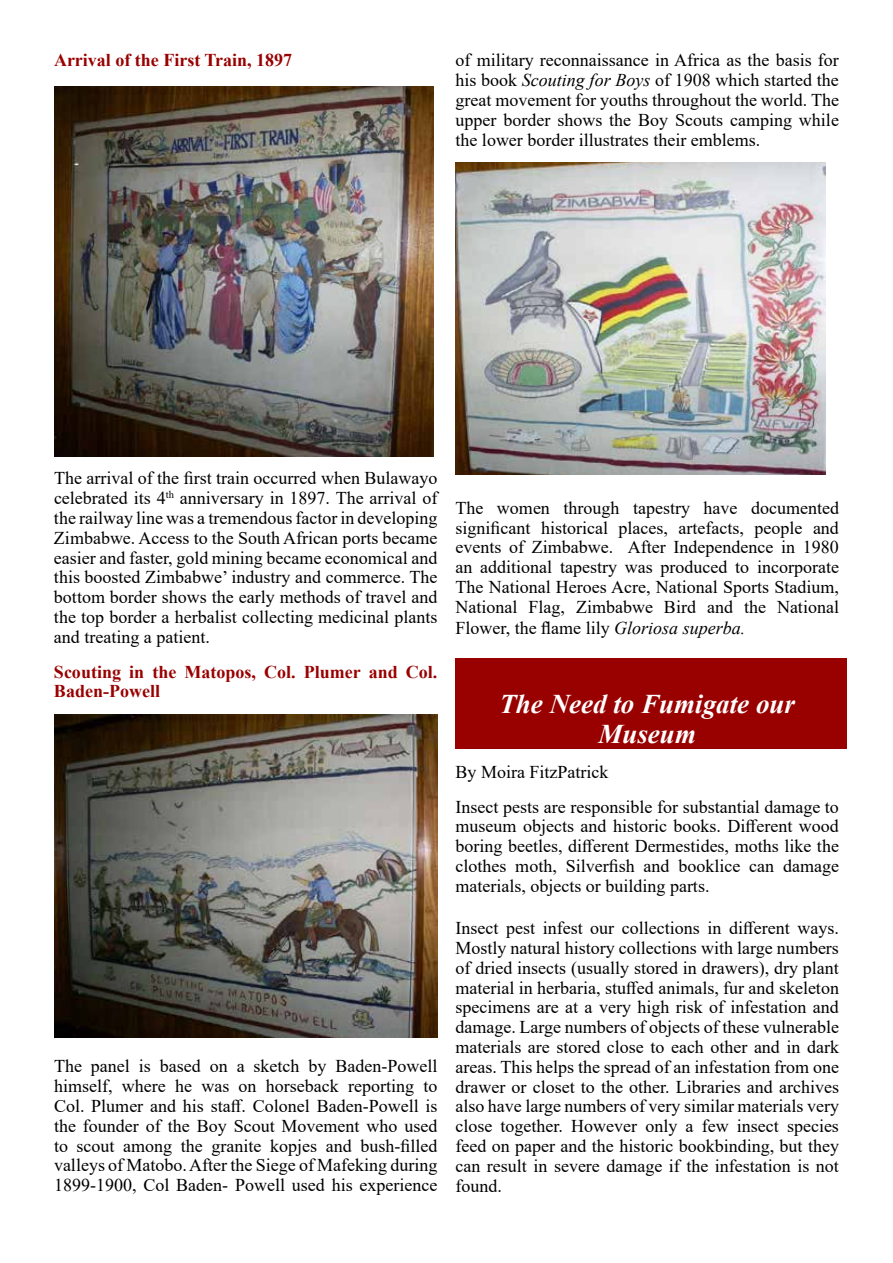
<style>
.page{position:relative;width:893px;height:1263px;background:#fff}
.page>*{position:absolute;margin:0;border:0;box-sizing:border-box;transform-origin:0 0}
.t1{font:italic 700 27px/29.7px "Times New Roman";color:#fff;text-align:center}
.t2{font:18px/19.8px "Times New Roman";color:#000;text-align:justify}
.t3{font:700 18px/19.8px "Times New Roman";color:#900}
.s1{font-style:italic}
</style>
<div class="page">
<div style="left:455px;top:658px;width:392px;height:90px;background:#900"></div>
<img style="left:54px;top:86px;width:380px;height:370px">
<img style="left:54px;top:714px;width:383px;height:323px">
<img style="left:455px;top:162px;width:371px;height:312px">
<p class="t3" style="left:54px;top:50px;width:240px">Arrival of the First Train, 1897</p>
<p class="t2" style="left:455px;top:50px;width:385px">of military reconnaissance in Africa as the basis for his book <span class="s1">Scouting for Boys</span> of 1908 which started the great movement for youths throughout the world. The upper border shows the Boy Scouts camping while the lower border illustrates their emblems.</p>
<p class="t2" style="left:54px;top:468px;width:385px">The arrival of the first train occurred when Bulawayo celebrated its 4<sup>th</sup> anniversary in 1897. The arrival of the railway line was a tremendous factor in developing Zimbabwe. Access to the South African ports became easier and faster, gold mining became economical and this boosted Zimbabwe’ industry and commerce. The bottom border shows the early methods of travel and the top border a herbalist collecting medicinal plants and treating a patient.</p>
<p class="t3" style="left:54px;top:661px;width:385px">Scouting in the Matopos, Col. Plumer and Col.<br>Baden-Powell</p>
<p class="t2" style="left:54px;top:1056px;width:385px">The panel is based on a sketch by Baden-Powell himself, where he was on horseback reporting to Col. Plumer and his staff. Colonel Baden-Powell is the founder of the Boy Scout Movement who used to scout among the granite kopjes and bush-filled valleys of Matobo. After the Siege of Mafeking during 1899-1900, Col Baden- Powell used his experience</p>
<p class="t2" style="left:455px;top:497px;width:385px">The women through tapestry have documented significant historical places, artefacts, people and events of Zimbabwe. After Independence in 1980 an additional tapestry was produced to incorporate The National Heroes Acre, National Sports Stadium, National Flag, Zimbabwe Bird and the National Flower, the flame lily <span class="s1">Gloriosa superba.</span></p>
<h1 class="t1" style="left:499px;top:689px;width:297px">The Need to Fumigate our<br>Museum</h1>
<p class="t2" style="left:455px;top:754px;width:385px;line-height:34.8px">By Moira FitzPatrick<br>Insect pests are responsible for substantial damage to</p>
<p class="t2" style="left:455px;top:816px;width:385px">museum objects and historic books. Different wood boring beetles, different Dermestides, moths like the clothes moth, Silverfish and booklice can damage materials, objects or building parts.</p>
<p class="t2" style="left:455px;top:918px;width:385px">Insect pest infest our collections in different ways.<br>Mostly natural history collections with large numbers of dried insects (usually stored in drawers), dry plant material in herbaria, stuffed animals, fur and skeleton specimens are at a very high risk of infestation and damage. Large numbers of objects of these vulnerable materials are stored close to each other and in dark areas. This helps the spread of an infestation from one drawer or closet to the other. Libraries and archives also have large numbers of very similar materials very close together. However only a few insect species feed on paper and the historic bookbinding, but they can result in severe damage if the infestation is not found.</p>
</div>
